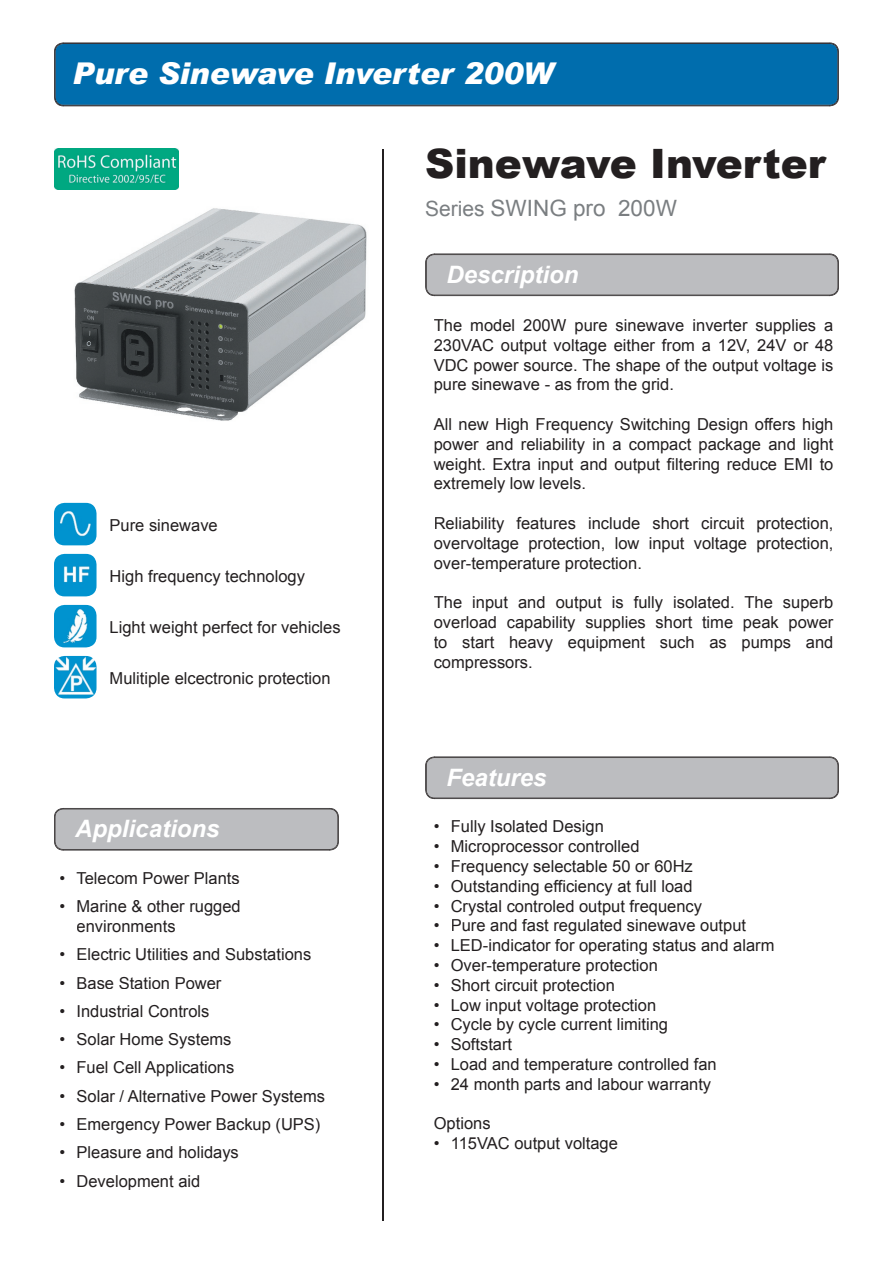
<style>
.page{position:relative;width:893px;height:1263px;background:#fff}
.page>*{position:absolute;margin:0;border:0;box-sizing:border-box;transform-origin:0 0}
.t1{font:900 40.5px "Arial";color:#231f20}
.t2{font:italic 900 30px "Arial";color:#fff}
.t3{font:italic 700 24px "Arial";color:#fff}
.t4{font:22.5px "Arial";color:#7a7e81}
.t5{font:16.5px/19.8px "Arial";color:#231f20;text-align:justify}
.s1{font-size:21px}
</style>
<div class="page">
<div style="left:55px;top:43px;width:783px;height:63px;background:#006dad"></div>
<hr style="left:383px;top:149px;width:1px;height:1071px;background:#231f20">
<svg style="left:54px;top:808px;width:285px;height:42px;background:#b4b5b8"></svg>
<svg style="left:425px;top:254px;width:414px;height:42px;background:#b5b5b8"></svg>
<svg style="left:425px;top:756px;width:414px;height:43px;background:#b4b4b7"></svg>
<img style="left:54px;top:149px;width:124px;height:40px">
<img style="left:74px;top:208px;width:293px;height:213px">
<img style="left:54px;top:656px;width:43px;height:42px">
<img style="left:54px;top:503px;width:43px;height:42px">
<img style="left:54px;top:605px;width:43px;height:42px">
<img style="left:54px;top:554px;width:43px;height:42px">
<h2 class="t2" style="left:72px;top:55px;width:482px">Pure Sinewave Inverter 200W</h2>
<p class="t5" style="left:110px;top:516px;width:110px">Pure sinewave</p>
<p class="t5" style="left:110px;top:566px;width:197px">High frequency technology</p>
<p class="t5" style="left:110px;top:617px;width:233px">Light weight perfect for vehicles</p>
<p class="t5" style="left:110px;top:668px;width:222px">Mulitiple elcectronic protection</p>
<h3 class="t3" style="left:75px;top:813px;width:146px">Applications</h3>
<p class="t5" style="left:60px;top:868px;width:182px">• Telecom Power Plants</p>
<p class="t5" style="left:77px;top:896px;width:166px;text-indent:-17px">• Marine &amp; other rugged environments</p>
<p class="t5" style="left:60px;top:945px;width:253px">• Electric Utilities and Substations</p>
<p class="t5" style="left:60px;top:973px;width:163px">• Base Station Power</p>
<p class="t5" style="left:60px;top:1001px;width:151px">• Industrial Controls</p>
<p class="t5" style="left:60px;top:1029px;width:173px">• Solar Home Systems</p>
<p class="t5" style="left:60px;top:1058px;width:176px">• Fuel Cell Applications</p>
<p class="t5" style="left:60px;top:1086px;width:267px">• Solar / Alternative Power Systems</p>
<p class="t5" style="left:60px;top:1114px;width:262px">• Emergency Power Backup (UPS)</p>
<p class="t5" style="left:60px;top:1143px;width:181px">• Pleasure and holidays</p>
<p class="t5" style="left:60px;top:1171px;width:142px">• Development aid</p>
<h1 class="t1" style="left:425px;top:134px;width:402px">Sinewave Inverter</h1>
<h3 class="t4" style="left:425px;top:193px;width:253px"><span class="s1">Series</span> SWING pro 200W</h3>
<h3 class="t3" style="left:447px;top:259px;width:134px">Description</h3>
<p class="t5" style="left:434px;top:315px;width:401px">The model 200W pure sinewave inverter supplies a 230VAC output voltage either from a 12V, 24V or 48<br>VDC power source. The shape of the output voltage is pure sinewave - as from the grid.</p>
<p class="t5" style="left:434px;top:414px;width:401px">All new High Frequency Switching Design offers high power and reliability in a compact package and light weight. Extra input and output filtering reduce EMI to extremely low levels.</p>
<p class="t5" style="left:434px;top:513px;width:401px">Reliability features include short circuit protection, overvoltage protection, low input voltage protection, over-temperature protection.</p>
<p class="t5" style="left:434px;top:593px;width:401px">The input and output is fully isolated. The superb overload capability supplies short time peak power to start heavy equipment such as pumps and compressors.</p>
<h3 class="t3" style="left:447px;top:761px;width:102px">Features</h3>
<p class="t5" style="left:434px;top:817px;width:172px">• Fully Isolated Design</p>
<p class="t5" style="left:434px;top:836px;width:207px">• Microprocessor controlled</p>
<p class="t5" style="left:434px;top:856px;width:261px">• Frequency selectable 50 or 60Hz</p>
<p class="t5" style="left:434px;top:876px;width:260px">• Outstanding efficiency at full load</p>
<p class="t5" style="left:434px;top:896px;width:270px">• Crystal controled output frequency</p>
<p class="t5" style="left:434px;top:916px;width:314px">• Pure and fast regulated sinewave output</p>
<p class="t5" style="left:434px;top:935px;width:342px">• LED-indicator for operating status and alarm</p>
<p class="t5" style="left:434px;top:955px;width:226px">• Over-temperature protection</p>
<p class="t5" style="left:434px;top:975px;width:183px">• Short circuit protection</p>
<p class="t5" style="left:434px;top:995px;width:224px">• Low input voltage protection</p>
<p class="t5" style="left:434px;top:1015px;width:236px">• Cycle by cycle current limiting</p>
<p class="t5" style="left:434px;top:1034px;width:80px">• Softstart</p>
<p class="t5" style="left:434px;top:1054px;width:284px">• Load and temperature controlled fan</p>
<p class="t5" style="left:434px;top:1074px;width:279px">• 24 month parts and labour warranty</p>
<p class="t5" style="left:434px;top:1114px;width:58px">Options</p>
<p class="t5" style="left:434px;top:1133px;width:186px">• 115VAC output voltage</p>
</div>
